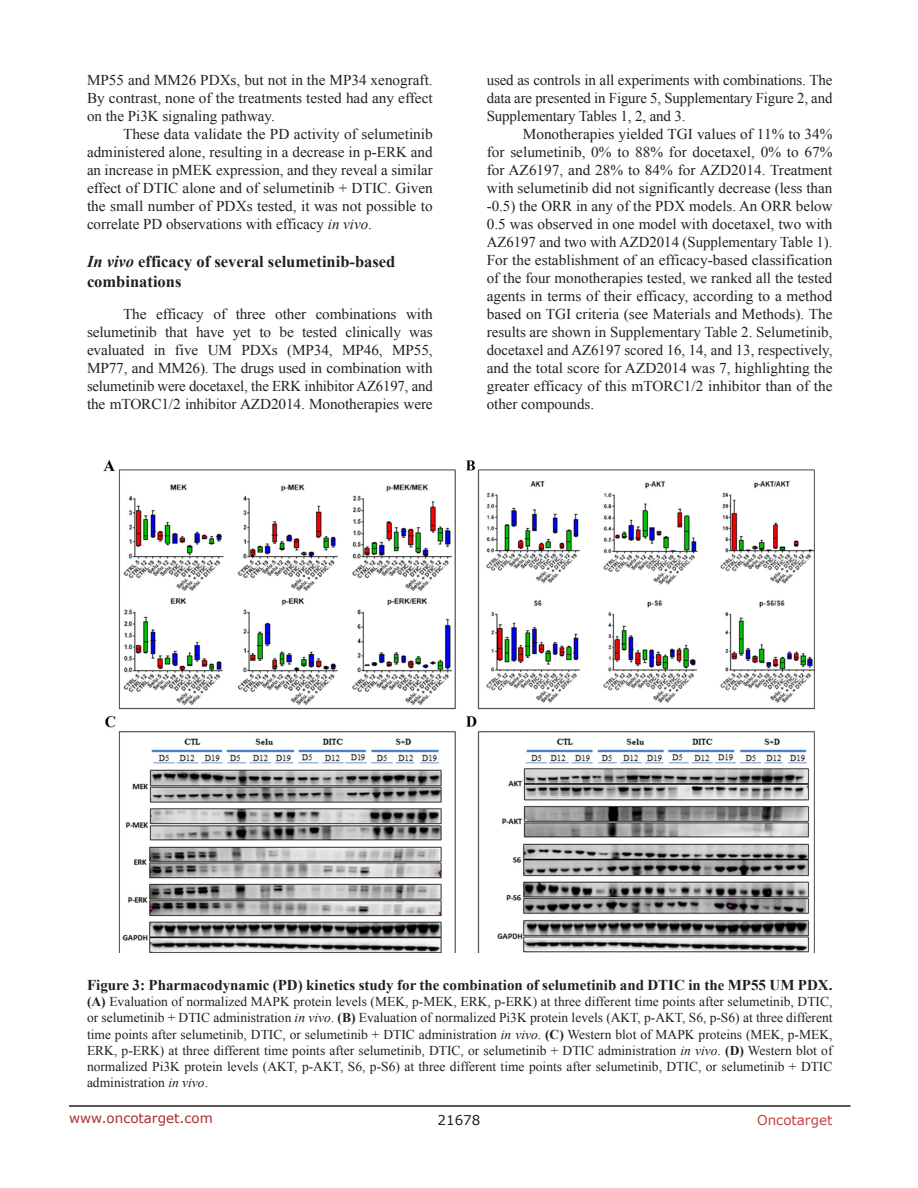
<style>
.page{position:relative;width:918px;height:1188px;background:#fff}
.page>*{position:absolute;margin:0;border:0;box-sizing:border-box;transform-origin:0 0}
.SubHeading{font:700 16.5px/19.8px "Times New Roman";color:#231f20}
.BodyText{font:15px/18px "Times New Roman";color:#231f20;text-align:justify}
.figuretext{font:700 15px "Times New Roman";color:#231f20}
.figuretext-2{font:13.5px/16.2px "Times New Roman";color:#231f20;text-align:justify}
.t1{font:13.5px "Verdana";color:#ac2b31}
.t2{font:13.5px "Verdana";color:#c24141}
.t3{font:13.5px "Verdana";color:#231f20}
.s1{font-style:italic}
.s2{font-weight:700}
</style>
<div class="page">
<hr style="left:69px;top:1105px;width:781px;height:2px;background:#231f20">
<img style="left:103px;top:460px;width:712px;height:493px">
<p class="BodyText" style="left:87px;top:71px;width:347px">MP55 and MM26 PDXs, but not in the MP34 xenograft.<br>By contrast, none of the treatments tested had any effect on the Pi3K signaling pathway.</p>
<p class="BodyText" style="left:87px;top:125px;width:347px;text-indent:36px">These data validate the PD activity of selumetinib administered alone, resulting in a decrease in p-ERK and an increase in pMEK expression, and they reveal a similar effect of DTIC alone and of selumetinib + DTIC. Given the small number of PDXs tested, it was not possible to correlate PD observations with efficacy <span class="s1">in vivo</span>.</p>
<p class="SubHeading" style="left:87px;top:251px;width:310px"><span class="s1">In vivo</span> efficacy of several selumetinib-based combinations</p>
<p class="BodyText" style="left:87px;top:304px;width:347px;text-indent:36px">The efficacy of three other combinations with selumetinib that have yet to be tested clinically was evaluated in five UM PDXs (MP34, MP46, MP55, MP77, and MM26). The drugs used in combination with selumetinib were docetaxel, the ERK inhibitor AZ6197, and the mTORC1/2 inhibitor AZD2014. Monotherapies were</p>
<p class="BodyText" style="left:487px;top:71px;width:347px">used as controls in all experiments with combinations. The data are presented in Figure 5, Supplementary Figure 2, and Supplementary Tables 1, 2, and 3.</p>
<p class="BodyText" style="left:487px;top:125px;width:347px;text-indent:36px">Monotherapies yielded TGI values of 11% to 34% for selumetinib, 0% to 88% for docetaxel, 0% to 67% for AZ6197, and 28% to 84% for AZD2014. Treatment with selumetinib did not significantly decrease (less than -0.5) the ORR in any of the PDX models. An ORR below 0.5 was observed in one model with docetaxel, two with AZ6197 and two with AZD2014 (Supplementary Table 1).<br>For the establishment of an efficacy-based classification of the four monotherapies tested, we ranked all the tested agents in terms of their efficacy, according to a method based on TGI criteria (see Materials and Methods). The results are shown in Supplementary Table 2. Selumetinib, docetaxel and AZ6197 scored 16, 14, and 13, respectively, and the total score for AZD2014 was 7, highlighting the greater efficacy of this mTORC1/2 inhibitor than of the other compounds.</p>
<p class="figuretext" style="left:87px;top:975px;width:747px">Figure 3: Pharmacodynamic (PD) kinetics study for the combination of selumetinib and DTIC in the MP55 UM PDX.</p>
<p class="figuretext-2" style="left:87px;top:993px;width:747px"><span class="s2">(A)</span> Evaluation of normalized MAPK protein levels (MEK, p-MEK, ERK, p-ERK) at three different time points after selumetinib, DTIC, or selumetinib + DTIC administration <span class="s1">in vivo</span>. <span class="s2">(B)</span> Evaluation of normalized Pi3K protein levels (AKT, p-AKT, S6, p-S6) at three different time points after selumetinib, DTIC, or selumetinib + DTIC administration <span class="s1">in vivo</span>. <span class="s2">(C)</span> Western blot of MAPK proteins (MEK, p-MEK, ERK, p-ERK) at three different time points after selumetinib, DTIC, or selumetinib + DTIC administration <span class="s1">in vivo</span>. <span class="s2">(D)</span> Western blot of normalized Pi3K protein levels (AKT, p-AKT, S6, p-S6) at three different time points after selumetinib, DTIC, or selumetinib + DTIC administration <span class="s1">in vivo</span>.</p>
<p class="t1" style="left:69px;top:1109px;width:145px">www.oncotarget.com</p>
<p class="t3" style="left:438px;top:1111px;width:44px">21678</p>
<p class="t2" style="left:757px;top:1111px;width:77px">Oncotarget</p>
</div>
